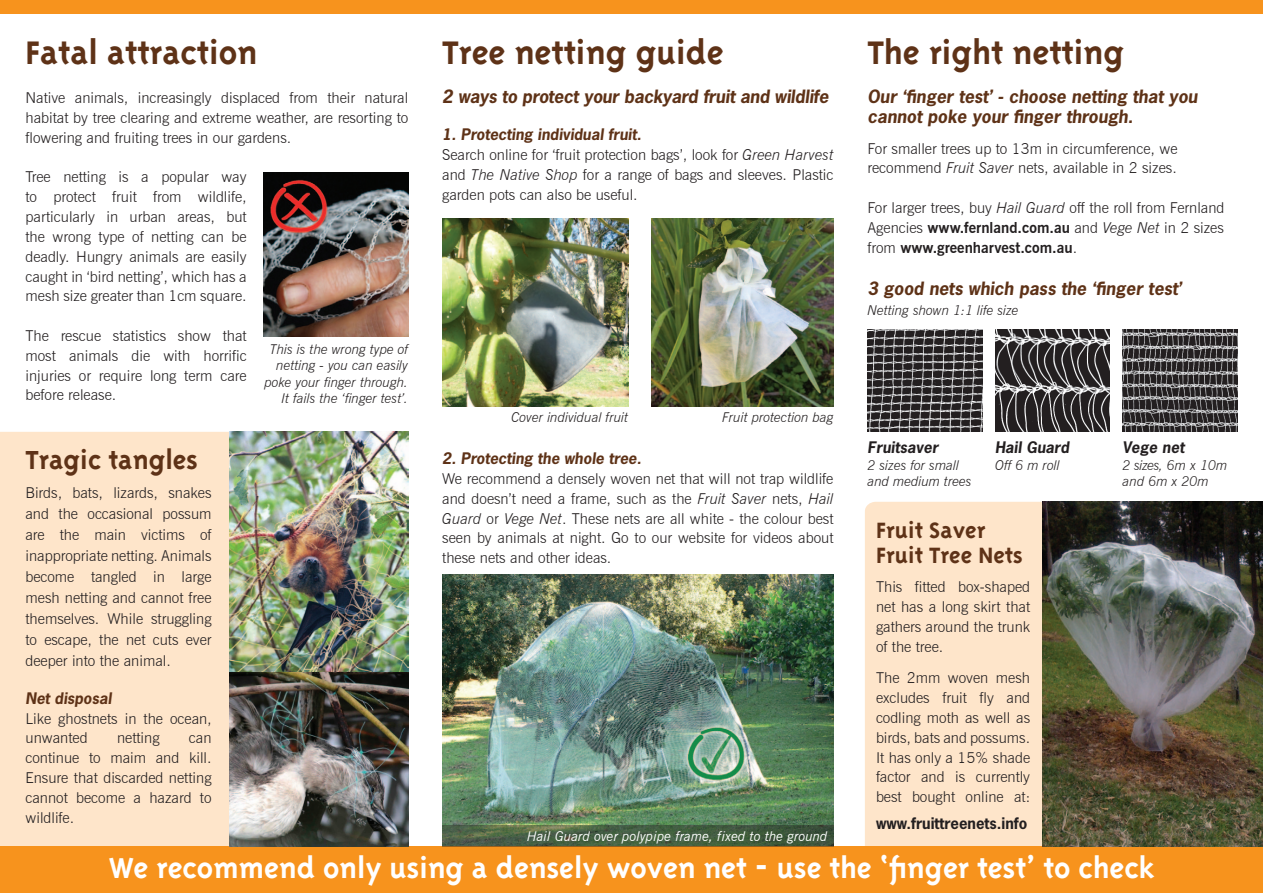
<style>
.page{position:relative;width:1263px;height:893px;background:#fff}
.page>*{position:absolute;margin:0;border:0;box-sizing:border-box;transform-origin:0 0}
.Title_25pt{font:700 37.5px "Triplex";color:#5e3217}
.White_triplex{font:700 33px "Triplex";color:#fff}
.Title_25pt-2{font:700 30px "Triplex";color:#5e3217}
.Title_25pt-3{font:700 25.5px/25.5px "Triplex";color:#5e3217}
.sub_title{font:italic 700 17.25px/20.7px "News Gothic Std";color:#5e3217}
.Body_Text_10pt{font:300 15px/19.8px "News Gothic BT";color:#231f20;text-align:justify}
.smaller_sub{font:italic 700 15px "News Gothic Std";color:#5e3217}
.Italic_bold{font:italic 700 15px "News Gothic Std";letter-spacing:.005em;color:#231f20}
.sub_title-2{font:italic 700 15px "News Gothic Std";color:#5e3217}
.Body_Text_10pt-2{font:700 15px "News Gothic Std";color:#231f20}
.Italic_caption{font:italic 300 13.5px/16.5px "News Gothic BT";color:#231f20;text-align:right}
.Italic_caption-2{font:italic 13.5px "News Gothic BT";color:#fff}
.Body_Text_10pt-3{font:italic 300 13.5px "News Gothic BT";color:#231f20}
.Italic_caption-3{font:italic 300 13.5px "News Gothic BT";letter-spacing:-.025em;color:#231f20}
.s1{font-style:italic}
.s2{font-weight:700}
</style>
<div class="page">
<img style="left:442px;top:574px;width:391px;height:273px">
<div style="left:0;top:432px;width:230px;height:415px;background:#fee5ca"></div>
<div style="left:865px;top:502px;width:178px;height:345px;background:#fee5ca"></div>
<div style="left:0;top:0;width:1263px;height:13px;background:#f7931d"></div>
<div style="left:0;top:847px;width:1263px;height:46px;background:#f7931d"></div>
<img style="left:867px;top:330px;width:115px;height:102px">
<img style="left:995px;top:330px;width:115px;height:102px">
<img style="left:1123px;top:330px;width:114px;height:102px">
<img style="left:264px;top:173px;width:144px;height:163px">
<img style="left:230px;top:432px;width:178px;height:415px">
<img style="left:442px;top:218px;width:186px;height:189px">
<img style="left:652px;top:218px;width:181px;height:189px">
<img style="left:1043px;top:502px;width:220px;height:345px">
<svg style="left:442px;top:825px;width:391px;height:21px;background:#465f42"></svg>
<p class="Title_25pt" style="left:26px;top:31px;width:233px">Fatal attraction</p>
<p class="Body_Text_10pt" style="left:26px;top:88px;width:384px">Native animals, increasingly displaced from their natural habitat by tree clearing and extreme weather, are resorting to flowering and fruiting trees in our gardens.</p>
<p class="Body_Text_10pt" style="left:26px;top:167px;width:223px">Tree netting is a popular way to protect fruit from wildlife, particularly in urban areas, but the wrong type of netting can be deadly. Hungry animals are easily caught in ‘bird netting’, which has a mesh size greater than 1cm square.</p>
<p class="Body_Text_10pt" style="left:26px;top:326px;width:223px">The rescue statistics show that most animals die with horrific injuries or require long term care before release.</p>
<p class="Italic_caption" style="left:264px;top:340px;width:145px">This is the wrong type of netting - you can easily poke your finger through.<br>It fails the ‘finger test’.</p>
<p class="Title_25pt-2" style="left:26px;top:443px;width:174px">Tragic tangles</p>
<p class="Body_Text_10pt" style="left:26px;top:482px;width:188px;line-height:21px">Birds, bats, lizards, snakes and the occasional possum are the main victims of inappropriate netting. Animals become tangled in large mesh netting and cannot free themselves. While struggling to escape, the net cuts ever deeper into the animal.</p>
<p class="smaller_sub" style="left:26px;top:688px;width:88px">Net disposal</p>
<p class="Body_Text_10pt" style="left:26px;top:708px;width:188px">Like ghostnets in the ocean, unwanted</p>
<p class="Body_Text_10pt" style="left:117px;top:728px;width:44px">netting</p>
<p class="Body_Text_10pt" style="left:26px;top:728px;width:188px;text-indent:163px">can continue to maim and kill.<br>Ensure that discarded netting cannot become a hazard to wildlife.</p>
<p class="Title_25pt" style="left:442px;top:31px;width:283px">Tree netting guide</p>
<p class="sub_title" style="left:442px;top:86px;width:388px">2 ways to protect your backyard fruit and wildlife</p>
<p class="smaller_sub" style="left:442px;top:125px;width:201px">1. Protecting individual fruit.</p>
<p class="Body_Text_10pt" style="left:442px;top:145px;width:393px">Search online for ‘fruit protection bags’, look for <span class="s1">Green Harvest </span>and <span class="s1">The Native Shop</span> for a range of bags and sleeves. Plastic garden pots can also be useful.</p>
<p class="Italic_caption" style="left:511px;top:409px;width:118px">Cover individual fruit</p>
<p class="Italic_caption" style="left:722px;top:409px;width:113px">Fruit protection bag</p>
<p class="sub_title-2" style="left:442px;top:449px;width:201px">2. Protecting the whole tree.</p>
<p class="Body_Text_10pt" style="left:442px;top:469px;width:393px">We recommend a densely woven net that will not trap wildlife and doesn’t need a frame, such as the <span class="s1">Fruit Saver</span> nets, <span class="s1">Hail Guard</span> or <span class="s1">Vege Net</span>. These nets are all white - the colour best seen by animals at night. Go to our website for videos about these nets and other ideas.</p>
<p class="Italic_caption-2" style="left:527px;top:828px;width:302px">Hail Guard over polypipe frame, fixed to the ground</p>
<p class="Title_25pt" style="left:867px;top:31px;width:258px">The right netting</p>
<p class="sub_title" style="left:867px;top:86px;width:332px">Our ‘finger test’ - choose netting that you cannot poke your finger through.</p>
<p class="Body_Text_10pt" style="left:867px;top:138px;width:311px">For smaller trees up to 13m in circumference, we recommend <span class="s1">Fruit Saver</span> nets, available in 2 sizes.</p>
<p class="Body_Text_10pt" style="left:867px;top:198px;width:358px">For larger trees, buy <span class="s1">Hail Guard</span> off the roll from Fernland Agencies <span class="s2">www.fernland.com.au</span> and <span class="s1">Vege Net</span> in 2 sizes from <span class="s2">www.greenharvest.com.au</span>.</p>
<p class="sub_title" style="left:867px;top:278px;width:316px">3 good nets which pass the ‘finger test’</p>
<p class="Body_Text_10pt-3" style="left:867px;top:302px;width:153px">Netting shown 1:1 life size</p>
<p class="Italic_bold" style="left:867px;top:437px;width:72px">Fruitsaver</p>
<p class="Italic_caption" style="left:867px;top:456px;width:106px;text-align:left">2 sizes for small and medium trees</p>
<p class="Italic_bold" style="left:995px;top:437px;width:76px">Hail Guard</p>
<p class="Italic_caption" style="left:995px;top:456px;width:66px">Off 6 m roll</p>
<p class="Title_25pt-3" style="left:876px;top:517px;width:148px">Fruit Saver<br>Fruit Tree Nets</p>
<p class="Body_Text_10pt" style="left:876px;top:577px;width:156px">This fitted box-shaped net has a long skirt that gathers around the trunk of the tree.</p>
<p class="Body_Text_10pt" style="left:876px;top:668px;width:156px">The 2mm woven mesh excludes fruit fly and codling moth as well as birds, bats and possums.<br>It has only a 15% shade factor and is currently best bought online at:</p>
<p class="Body_Text_10pt-2" style="left:876px;top:813px;width:153px">www.fruittreenets.info</p>
<p class="Italic_bold" style="left:1123px;top:437px;width:63px">Vege net</p>
<p class="Italic_caption-3" style="left:1123px;top:456px;width:106px">2 sizes, 6m x 10m</p>
<p class="Italic_caption" style="left:1123px;top:473px;width:88px">and 6m x 20m</p>
<p class="White_triplex" style="left:109px;top:849px;width:1046px">We recommend only using a densely woven net - use the ‘finger test’ to check</p>
</div>
